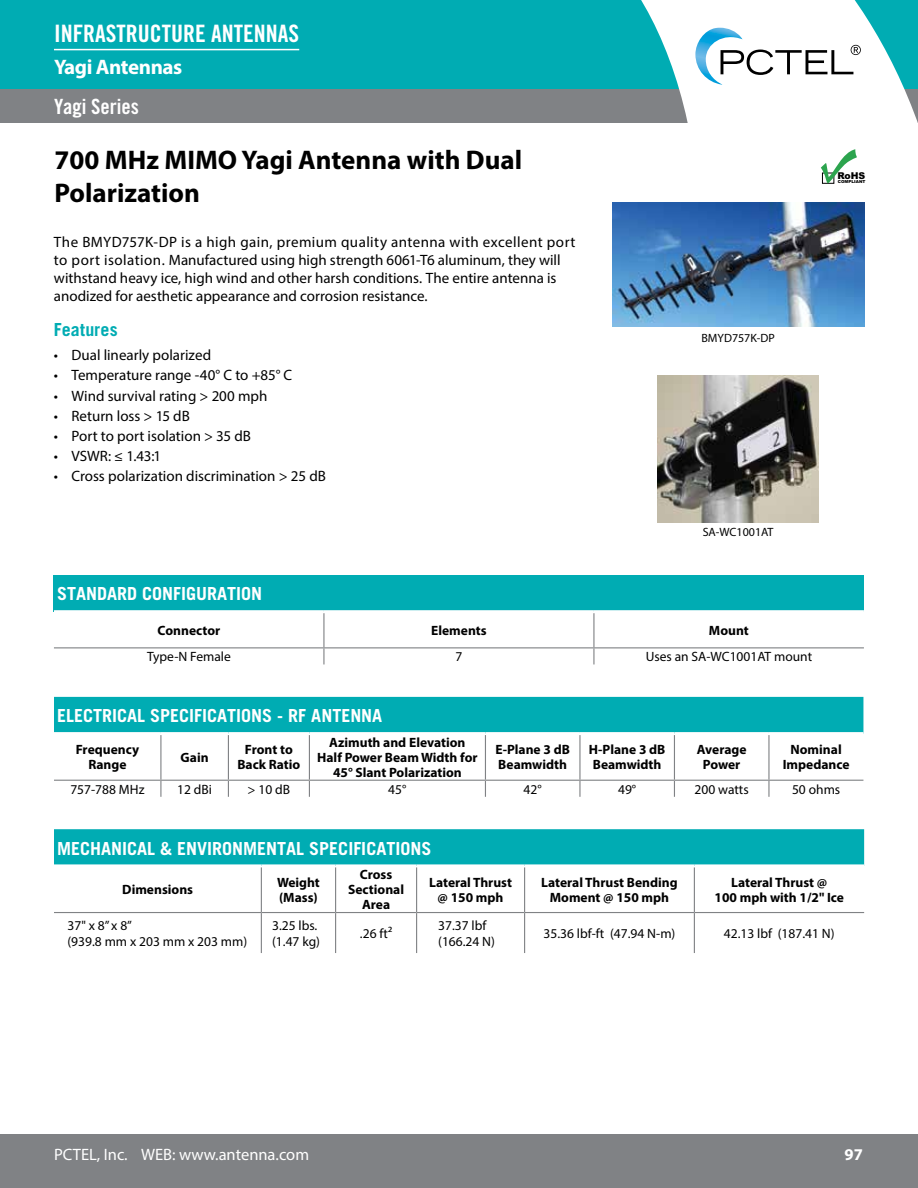
<style>
.page{position:relative;width:918px;height:1188px;background:#fff}
.page>*{position:absolute;margin:0;border:0;box-sizing:border-box;transform-origin:0 0}
.t1{font:700 27px/32.4px "Myriad Pro";color:#000}
.t2{font:24px "Trade Gothic Bold Cond Twenty";color:#fff}
.t3{font:700 21px "Myriad Pro";letter-spacing:-.02em;color:#fff}
.t4{font:21px "Trade Gothic Bold Cond Twenty";color:#fff}
.t5{font:700 18px "Trade Gothic";color:#fff}
.t6{font:700 18px "Trade Gothic";letter-spacing:.01em;color:#00acb3}
.t7{font:16.5px "Myriad Pro";color:#fff}
.t8{font:700 16.5px "Myriad Pro";color:#fff}
.t9{font:15px/18px "Myriad Pro";color:#000}
.t10{font:700 13.5px/15px "Myriad Pro";color:#000;text-align:center}
.t11{font:13.5px/16.2px "Myriad Pro";color:#000}
.t12{font:12px "Myriad Pro";color:#000}
.t13{font:900 9.3px "Arial";color:#000}
.t14{font:900 4.05px "Arial";color:#000}
</style>
<div class="page">
<div style="left:0;top:89px;width:918px;height:34px;background:#808285"></div>
<div style="left:0;top:0;width:918px;height:89px;background:#00acb3"></div>
<hr style="left:54px;top:49px;width:245px;height:1px;background:#fff">
<div style="left:0;top:1134px;width:918px;height:54px;background:#808285"></div>
<svg style="left:641px;top:0;width:277px;height:123px"></svg>
<div style="left:54px;top:697px;width:809px;height:35px;background:#00acb3"></div>
<svg style="left:160px;top:781px;width:1px;height:16px"></svg>
<hr style="left:54px;top:780px;width:107px;height:1px;background:#808285">
<hr style="left:161px;top:780px;width:67px;height:1px;background:#808285">
<hr style="left:228px;top:780px;width:81px;height:1px;background:#808285">
<hr style="left:309px;top:780px;width:176px;height:1px;background:#808285">
<hr style="left:485px;top:780px;width:95px;height:1px;background:#808285">
<hr style="left:580px;top:780px;width:94px;height:1px;background:#808285">
<hr style="left:674px;top:780px;width:95px;height:1px;background:#808285">
<hr style="left:769px;top:780px;width:94px;height:1px;background:#808285">
<svg style="left:228px;top:781px;width:1px;height:16px"></svg>
<svg style="left:309px;top:781px;width:1px;height:16px"></svg>
<svg style="left:485px;top:781px;width:1px;height:16px"></svg>
<svg style="left:579px;top:781px;width:2px;height:16px"></svg>
<svg style="left:674px;top:781px;width:1px;height:16px"></svg>
<hr style="left:160px;top:735px;width:1px;height:45px;background:#808285">
<hr style="left:228px;top:735px;width:1px;height:45px;background:#808285">
<hr style="left:309px;top:735px;width:1px;height:45px;background:#808285">
<hr style="left:485px;top:735px;width:1px;height:45px;background:#808285">
<hr style="left:579px;top:735px;width:2px;height:45px;background:#808285">
<hr style="left:674px;top:735px;width:1px;height:45px;background:#808285">
<hr style="left:768px;top:735px;width:2px;height:45px;background:#808285">
<svg style="left:768px;top:781px;width:2px;height:16px"></svg>
<img style="left:612px;top:202px;width:252px;height:125px">
<img style="left:658px;top:376px;width:161px;height:146px">
<div style="left:54px;top:575px;width:810px;height:37px;background:#00acb3"></div>
<svg style="left:323px;top:648px;width:2px;height:16px"></svg>
<hr style="left:54px;top:647px;width:270px;height:1px;background:#808285">
<hr style="left:324px;top:647px;width:270px;height:1px;background:#808285">
<hr style="left:594px;top:647px;width:270px;height:1px;background:#808285">
<hr style="left:54px;top:610px;width:270px;height:3px;background:#fff">
<hr style="left:324px;top:610px;width:270px;height:3px;background:#fff">
<hr style="left:594px;top:610px;width:270px;height:3px;background:#fff">
<svg style="left:593px;top:648px;width:2px;height:16px"></svg>
<hr style="left:323px;top:613px;width:2px;height:34px;background:#808285">
<hr style="left:593px;top:613px;width:2px;height:34px;background:#808285">
<div style="left:54px;top:829px;width:810px;height:35px;background:#00acb3"></div>
<hr style="left:54px;top:912px;width:207px;height:1px;background:#808285">
<hr style="left:261px;top:912px;width:75px;height:1px;background:#808285">
<hr style="left:336px;top:912px;width:81px;height:1px;background:#808285">
<hr style="left:417px;top:912px;width:108px;height:1px;background:#808285">
<hr style="left:525px;top:912px;width:169px;height:1px;background:#808285">
<hr style="left:694px;top:912px;width:170px;height:1px;background:#808285">
<hr style="left:261px;top:867px;width:1px;height:45px;background:#808285">
<hr style="left:335px;top:867px;width:1px;height:45px;background:#808285">
<hr style="left:416px;top:867px;width:1px;height:45px;background:#808285">
<hr style="left:524px;top:867px;width:1px;height:45px;background:#808285">
<hr style="left:694px;top:867px;width:1px;height:45px;background:#808285">
<hr style="left:261px;top:913px;width:1px;height:40px;background:#808285">
<hr style="left:335px;top:913px;width:1px;height:40px;background:#808285">
<hr style="left:416px;top:913px;width:1px;height:40px;background:#808285">
<hr style="left:524px;top:913px;width:1px;height:40px;background:#808285">
<hr style="left:694px;top:913px;width:1px;height:40px;background:#808285">
<svg style="left:821px;top:149px;width:36px;height:35px"></svg>
<h2 class="t2" style="left:54px;top:19px;width:247px">INFRASTRUCTURE ANTENNAS</h2>
<h3 class="t3" style="left:54px;top:53px;width:130px">Yagi Antennas</h3>
<h3 class="t4" style="left:54px;top:94px;width:87px">Yagi Series</h3>
<h1 class="t1" style="left:54px;top:143px;width:469px">700 MHz MIMO Yagi Antenna with Dual<br>Polarization</h1>
<p class="t9" style="left:54px;top:232px;width:523px">The BMYD757K-DP is a high gain, premium quality antenna with excellent port to port isolation. Manufactured using high strength 6061-T6 aluminum, they will withstand heavy ice, high wind and other harsh conditions. The entire antenna is anodized for aesthetic appearance and corrosion resistance.</p>
<p class="t6" style="left:54px;top:318px;width:65px">Features</p>
<p class="t9" style="left:54px;top:346px;width:159px">• Dual linearly polarized</p>
<p class="t9" style="left:54px;top:366px;width:240px">• Temperature range -40° C to +85° C</p>
<p class="t9" style="left:54px;top:386px;width:215px">• Wind survival rating &gt; 200 mph</p>
<p class="t9" style="left:54px;top:406px;width:137px">• Return loss &gt; 15 dB</p>
<p class="t9" style="left:54px;top:427px;width:199px">• Port to port isolation &gt; 35 dB</p>
<p class="t9" style="left:54px;top:447px;width:109px">• VSWR: ≤ 1.43:1</p>
<p class="t9" style="left:54px;top:467px;width:274px">• Cross polarization discrimination &gt; 25 dB</p>
<p class="t12" style="left:701px;top:331px;width:75px">BMYD757K-DP</p>
<p class="t12" style="left:703px;top:525px;width:72px">SA-WC1001AT</p>
<p class="t5" style="left:57px;top:583px;width:207px">STANDARD CONFIGURATION</p>
<p class="t10" style="left:158px;top:622px;width:64px">Connector</p>
<p class="t10" style="left:431px;top:622px;width:57px">Elements</p>
<p class="t10" style="left:709px;top:622px;width:41px">Mount</p>
<p class="t11" style="left:147px;top:648px;width:85px">Type-N Female</p>
<p class="t11" style="left:455px;top:648px;width:8px">7</p>
<p class="t11" style="left:646px;top:648px;width:168px">Uses an SA-WC1001AT mount</p>
<p class="t13" style="left:837px;top:170px;width:29px">RoHS</p>
<p class="t14" style="left:838px;top:180px;width:29px">COMPLIANT</p>
<p class="t5" style="left:57px;top:705px;width:327px">ELECTRICAL SPECIFICATIONS - RF ANTENNA</p>
<p class="t10" style="left:76px;top:742px;width:65px">Frequency<br>Range</p>
<p class="t10" style="left:181px;top:749px;width:30px">Gain</p>
<p class="t10" style="left:237px;top:742px;width:65px">Front to<br>Back Ratio</p>
<p class="t10" style="left:317px;top:734px;width:162px">Azimuth and Elevation<br>Half Power Beam Width for<br>45° Slant Polarization</p>
<p class="t10" style="left:495px;top:742px;width:76px;text-align:left">E-Plane 3 dB<br>Beamwidth</p>
<p class="t10" style="left:589px;top:742px;width:78px;text-align:left">H-Plane 3 dB<br>Beamwidth</p>
<p class="t10" style="left:697px;top:742px;width:51px">Average<br>Power</p>
<p class="t10" style="left:783px;top:742px;width:68px">Nominal<br>Impedance</p>
<p class="t11" style="left:70px;top:781px;width:76px">757-788 MHz</p>
<p class="t11" style="left:177px;top:781px;width:36px">12 dBi</p>
<p class="t11" style="left:248px;top:781px;width:44px">&gt; 10 dB</p>
<p class="t11" style="left:388px;top:781px;width:20px">45°</p>
<p class="t11" style="left:524px;top:781px;width:20px">42°</p>
<p class="t11" style="left:618px;top:781px;width:20px">49°</p>
<p class="t11" style="left:695px;top:781px;width:56px">200 watts</p>
<p class="t11" style="left:792px;top:781px;width:50px">50 ohms</p>
<p class="t5" style="left:57px;top:837px;width:376px">MECHANICAL &amp; ENVIRONMENTAL SPECIFICATIONS</p>
<p class="t10" style="left:122px;top:882px;width:72px">Dimensions</p>
<p class="t10" style="left:277px;top:874px;width:44px;text-align:left">Weight (Mass)</p>
<p class="t10" style="left:348px;top:867px;width:58px">Cross<br>Sectional<br>Area</p>
<p class="t10" style="left:429px;top:874px;width:84px">Lateral Thrust @ 150 mph</p>
<p class="t10" style="left:541px;top:874px;width:138px">Lateral Thrust Bending<br>Moment @ 150 mph</p>
<p class="t10" style="left:715px;top:874px;width:131px">Lateral Thrust @<br>100 mph with 1/2" Ice</p>
<p class="t11" style="left:67px;top:917px;width:181px">37" x 8” x 8”<br>(939.8 mm x 203 mm x 203 mm)</p>
<p class="t11" style="left:272px;top:917px;width:49px">3.25 lbs. (1.47 kg)</p>
<p class="t11" style="left:360px;top:925px;width:34px">.26 ft²</p>
<p class="t11" style="left:438px;top:917px;width:58px">37.37 lbf (166.24 N)</p>
<p class="t11" style="left:544px;top:925px;width:133px">35.36 lbf-ft (47.94 N-m)</p>
<p class="t11" style="left:724px;top:925px;width:112px">42.13 lbf (187.41 N)</p>
<p class="t7" style="left:54px;top:1144px;width:257px">PCTEL, Inc. WEB: www.antenna.com</p>
<p class="t8" style="left:845px;top:1144px;width:20px">97</p>
</div>
